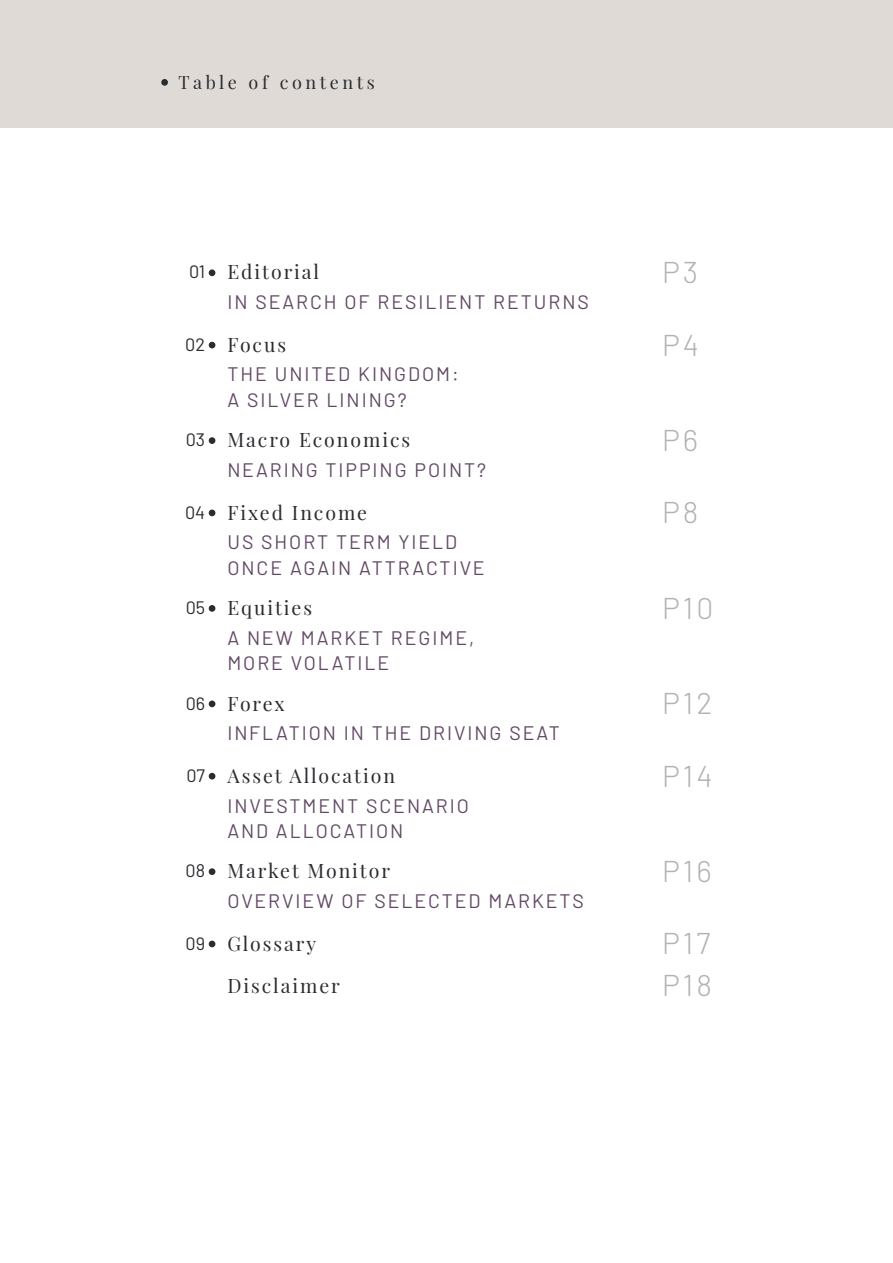
<style>
.page{position:relative;width:893px;height:1263px;background:#fff}
.page>*{position:absolute;margin:0;border:0;box-sizing:border-box;transform-origin:0 0}
.t1{font:300 30px "Barlow";letter-spacing:.1em;color:#b3b2b2}
.t2{font:19.5px/25.5px "Barlow";letter-spacing:.1em;color:#624865}
.t3{font:19.5px "Playfair Display";letter-spacing:.1em;color:#2a2c30}
.t4{font:18px "Playfair Display";letter-spacing:.2em;color:#2a2c30}
.s1{font-family:"Barlow";font-size:18px}
</style>
<div class="page">
<div style="left:209px;top:269px;width:6px;height:7px;background:#2a2c30;border-radius:50%"></div>
<svg style="left:209px;top:342px;width:6px;height:6px"></svg>
<div style="left:209px;top:437px;width:6px;height:7px;background:#2a2c30;border-radius:50%"></div>
<div style="left:209px;top:509px;width:6px;height:7px;background:#2a2c30;border-radius:50%"></div>
<div style="left:209px;top:605px;width:6px;height:7px;background:#2a2c30;border-radius:50%"></div>
<div style="left:209px;top:700px;width:6px;height:7px;background:#2a2c30;border-radius:50%"></div>
<svg style="left:209px;top:773px;width:6px;height:6px"></svg>
<div style="left:209px;top:868px;width:6px;height:7px;background:#2a2c30;border-radius:50%"></div>
<svg style="left:209px;top:941px;width:6px;height:6px"></svg>
<div style="left:0;top:0;width:893px;height:128px;background:#dfdad5"></div>
<div style="left:161px;top:79px;width:7px;height:7px;background:#2a2c30;border-radius:50%"></div>
<p class="t4" style="left:179px;top:68px;width:198px">Table of contents</p>
<p class="t3" style="left:189px;top:257px;width:132px"><span class="s1">01</span> Editorial</p>
<p class="t2" style="left:227px;top:288px;width:363px">IN SEARCH OF RESILIENT RETURNS</p>
<p class="t3" style="left:185px;top:329px;width:102px"><span class="s1">02</span> Focus</p>
<p class="t2" style="left:227px;top:360px;width:233px">THE UNITED KINGDOM:<br>A SILVER LINING?</p>
<p class="t3" style="left:186px;top:425px;width:226px"><span class="s1">03</span> Macro Economics</p>
<p class="t2" style="left:227px;top:456px;width:260px">NEARING TIPPING POINT?</p>
<p class="t3" style="left:185px;top:497px;width:184px"><span class="s1">04</span> Fixed Income</p>
<p class="t2" style="left:227px;top:528px;width:259px">US SHORT TERM YIELD<br>ONCE AGAIN ATTRACTIVE</p>
<p class="t3" style="left:186px;top:592px;width:128px"><span class="s1">05</span> Equities</p>
<p class="t2" style="left:227px;top:623px;width:248px">A NEW MARKET REGIME,<br>MORE VOLATILE</p>
<p class="t3" style="left:186px;top:688px;width:100px"><span class="s1">06</span> Forex</p>
<p class="t2" style="left:227px;top:719px;width:334px">INFLATION IN THE DRIVING SEAT</p>
<p class="t3" style="left:186px;top:760px;width:210px"><span class="s1">07</span> Asset Allocation</p>
<p class="t2" style="left:227px;top:791px;width:243px">INVESTMENT SCENARIO<br>AND ALLOCATION</p>
<p class="t3" style="left:186px;top:856px;width:206px"><span class="s1">08</span> Market Monitor</p>
<p class="t2" style="left:227px;top:887px;width:358px">OVERVIEW OF SELECTED MARKETS</p>
<h1 class="t1" style="left:662px;top:251px;width:37px">P3</h1>
<h1 class="t1" style="left:662px;top:323px;width:38px">P4</h1>
<h1 class="t1" style="left:662px;top:419px;width:37px">P6</h1>
<h1 class="t1" style="left:662px;top:491px;width:38px">P8</h1>
<h1 class="t1" style="left:662px;top:586px;width:53px">P10</h1>
<h1 class="t1" style="left:662px;top:682px;width:52px">P12</h1>
<h1 class="t1" style="left:662px;top:754px;width:52px">P14</h1>
<h1 class="t1" style="left:662px;top:850px;width:51px">P16</h1>
<p class="t3" style="left:186px;top:928px;width:132px"><span class="s1">09</span> Glossary</p>
<h1 class="t1" style="left:662px;top:922px;width:50px">P17</h1>
<p class="t3" style="left:227px;top:970px;width:114px">Disclaimer</p>
<h1 class="t1" style="left:662px;top:964px;width:51px">P18</h1>
</div>
